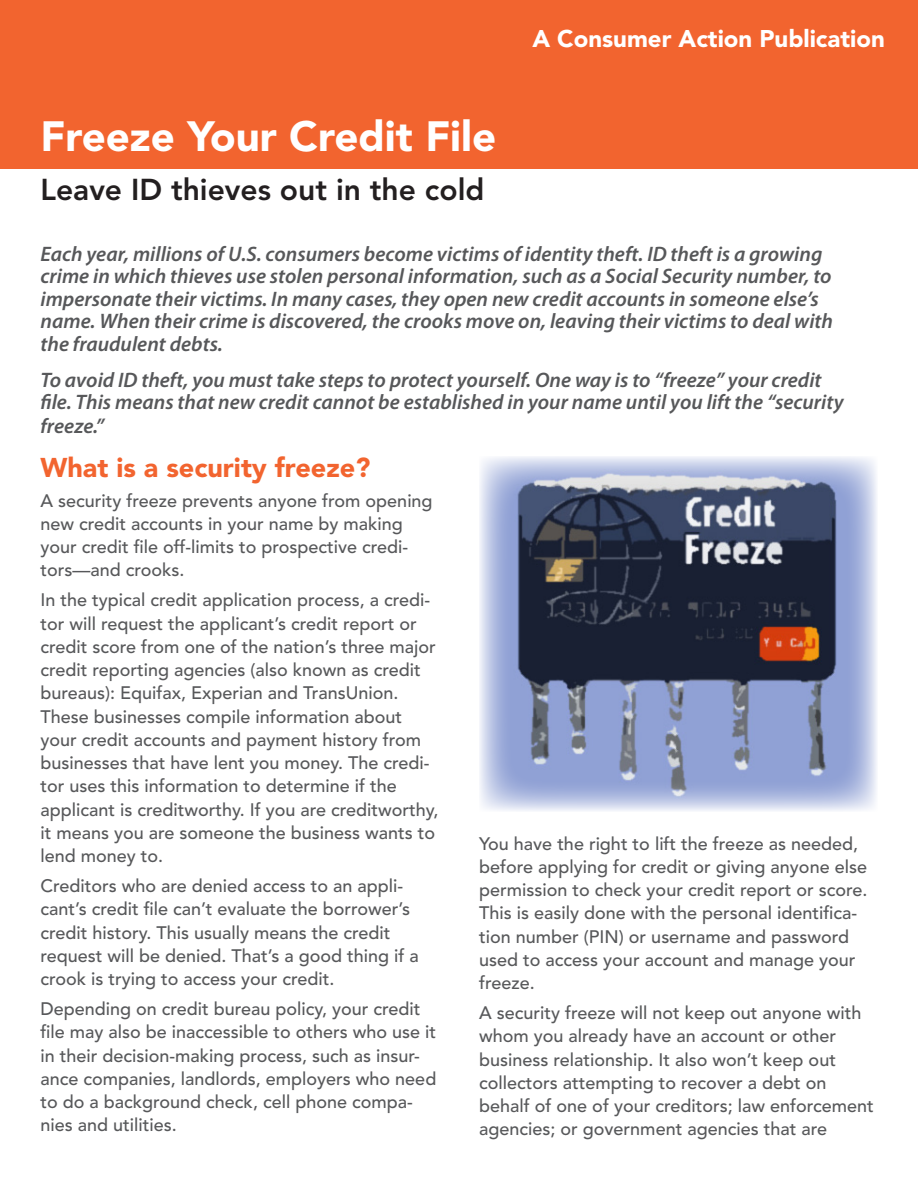
<style>
.page{position:relative;width:918px;height:1188px;background:#fff}
.page>*{position:absolute;margin:0;border:0;box-sizing:border-box;transform-origin:0 0}
.Subheads{font:900 42px "Avenir LT Std";color:#fff}
.Text{font:800 30px "Avenir LT Std";color:#231f20}
.Subheads-2{font:900 27px "Avenir LT Std";color:#f2642f}
.Big_head{font:900 24px "Avenir LT Std";color:#fff}
.Text-2{font:italic 600 21px/22.5px "Myriad Pro";color:#57585a}
.Text-3{font:500 18px/23.2px "Avenir LT Std";color:#57585a}
</style>
<div class="page">
<div style="left:0;top:0;width:918px;height:168px;background:#f2642f"></div>
<img style="left:479px;top:456px;width:398px;height:355px">
<p class="Subheads" style="left:40px;top:111px;width:457px">Freeze Your Credit File</p>
<p class="Text" style="left:40px;top:172px;width:445px">Leave ID thieves out in the cold</p>
<p class="Big_head" style="left:532px;top:24px;width:354px">A Consumer Action Publication</p>
<p class="Text-2" style="left:40px;top:242px;width:794px">Each year, millions of U.S. consumers become victims of identity theft. ID theft is a growing crime in which thieves use stolen personal information, such as a Social Security number, to impersonate their victims. In many cases, they open new credit accounts in someone else’s name. When their crime is discovered, the crooks move on, leaving their victims to deal with the fraudulent debts.</p>
<p class="Text-2" style="left:40px;top:368px;width:805px">To avoid ID theft, you must take steps to protect yourself. One way is to “freeze” your credit file. This means that new credit cannot be established in your name until you lift the “security freeze.”</p>
<p class="Subheads-2" style="left:40px;top:451px;width:331px">What is a security freeze?</p>
<p class="Text-3" style="left:40px;top:489px;width:394px">A security freeze prevents anyone from opening new credit accounts in your name by making your credit file off-limits to prospective credi&shy;tors—and crooks.</p>
<p class="Text-3" style="left:40px;top:589px;width:400px">In the typical credit application process, a credi&shy;tor will request the applicant’s credit report or credit score from one of the nation’s three major credit reporting agencies (also known as credit bureaus): Equifax, Experian and TransUnion.<br>These businesses compile information about your credit accounts and payment history from businesses that have lent you money. The credi&shy;tor uses this information to determine if the applicant is creditworthy. If you are creditworthy, it means you are someone the business wants to lend money to.</p>
<p class="Text-3" style="left:40px;top:875px;width:380px">Creditors who are denied access to an appli&shy;cant’s credit file can’t evaluate the borrower’s credit history. This usually means the credit request will be denied. That’s a good thing if a crook is trying to access your credit.</p>
<p class="Text-3" style="left:40px;top:998px;width:397px">Depending on credit bureau policy, your credit file may also be inaccessible to others who use it in their decision-making process, such as insur&shy;ance companies, landlords, employers who need to do a background check, cell phone compa&shy;nies and utilities.</p>
<p class="Text-3" style="left:479px;top:832px;width:390px">You have the right to lift the freeze as needed, before applying for credit or giving anyone else permission to check your credit report or score.<br>This is easily done with the personal identifica&shy;tion number (PIN) or username and password used to access your account and manage your freeze.</p>
<p class="Text-3" style="left:479px;top:1002px;width:396px">A security freeze will not keep out anyone with whom you already have an account or other business relationship. It also won’t keep out collectors attempting to recover a debt on behalf of one of your creditors; law enforcement agencies; or government agencies that are</p>
</div>
